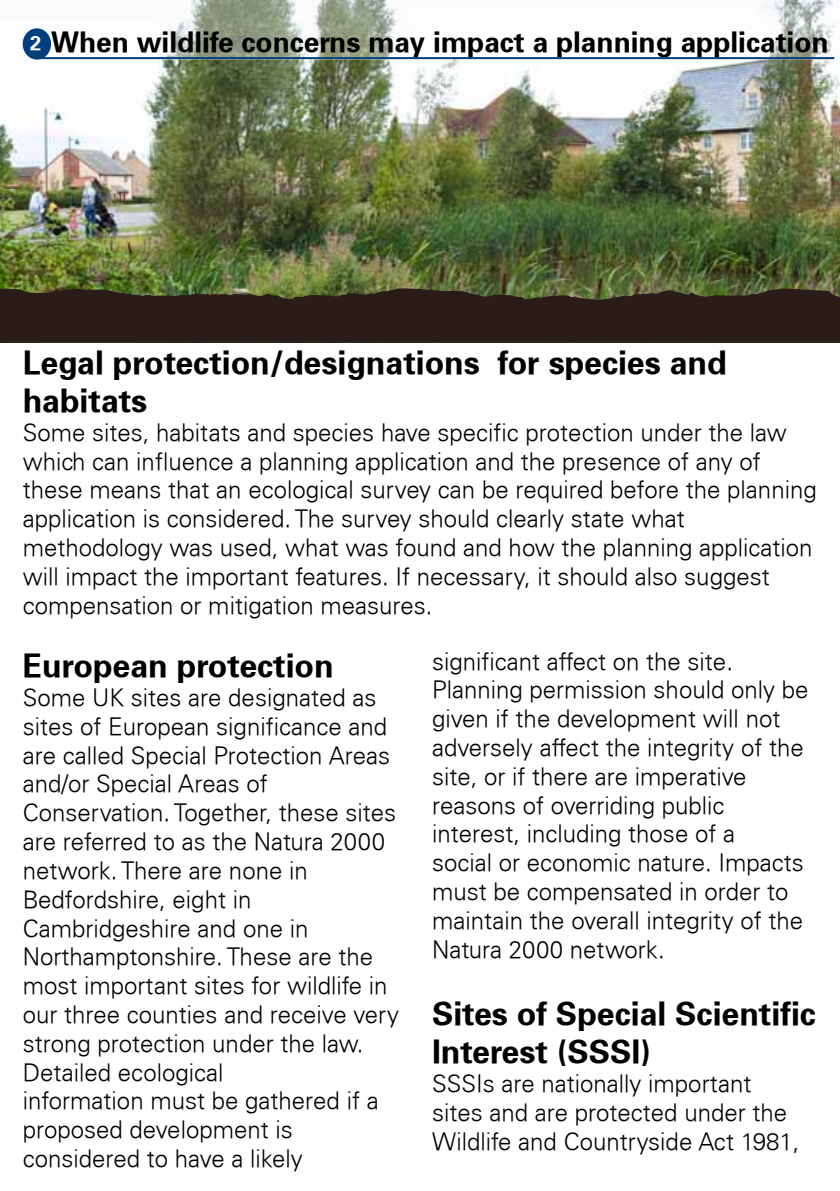
<style>
.page{position:relative;width:840px;height:1191px;background:#fff}
.page>*{position:absolute;margin:0;border:0;box-sizing:border-box;transform-origin:0 0}
.t1{font:700 32px/38.4px "Univers";color:#000}
.t2{font:700 28px "Univers";color:#000}
.t3{font:300 24px/28.8px "Univers";color:#000}
.s1{font-size:20px;color:#fff}
</style>
<div class="page">
<img style="left:0;top:60px;width:839px;height:155px">
<img style="left:0;top:215px;width:839px;height:120px">
<div style="left:0;top:335px;width:839px;height:8px;background:#291c19"></div>
<svg style="left:22px;top:0;width:813px;height:60px"></svg>
<div style="left:23px;top:28px;width:28px;height:32px;background:#003e7e;border-radius:50%"></div>
<hr style="left:37px;top:57px;width:796px;height:2px;background:#003e7e">
<p class="t2" style="left:30px;top:26px;width:799px"><span class="s1">2</span> When wildlife concerns may impact a planning application</p>
<h1 class="t1" style="left:23px;top:343px;width:705px">Legal protection/designations for species and habitats</h1>
<p class="t3" style="left:23px;top:418px;width:795px">Some sites, habitats and species have specific protection under the law which can influence a planning application and the presence of any of these means that an ecological survey can be required before the planning application is considered. The survey should clearly state what methodology was used, what was found and how the planning application will impact the important features. If necessary, it should also suggest compensation or mitigation measures.</p>
<h1 class="t1" style="left:23px;top:646px;width:312px">European protection</h1>
<p class="t3" style="left:23px;top:683px;width:378px">Some UK sites are designated as sites of European significance and are called Special Protection Areas and/or Special Areas of<br>Conservation. Together, these sites are referred to as the Natura 2000 network. There are none in<br>Bedfordshire, eight in<br>Cambridgeshire and one in<br>Northamptonshire. These are the most important sites for wildlife in our three counties and receive very strong protection under the law.<br>Detailed ecological<br>information must be gathered if a proposed development is considered to have a likely</p>
<p class="t3" style="left:432px;top:646px;width:378px">significant affect on the site.<br>Planning permission should only be given if the development will not adversely affect the integrity of the site, or if there are imperative reasons of overriding public interest, including those of a<br>social or economic nature. Impacts must be compensated in order to maintain the overall integrity of the<br>Natura 2000 network.</p>
<h1 class="t1" style="left:432px;top:994px;width:385px">Sites of Special Scientific<br>Interest (SSSI)</h1>
<p class="t3" style="left:432px;top:1069px;width:369px">SSSIs are nationally important sites and are protected under the<br>Wildlife and Countryside Act 1981,</p>
</div>
